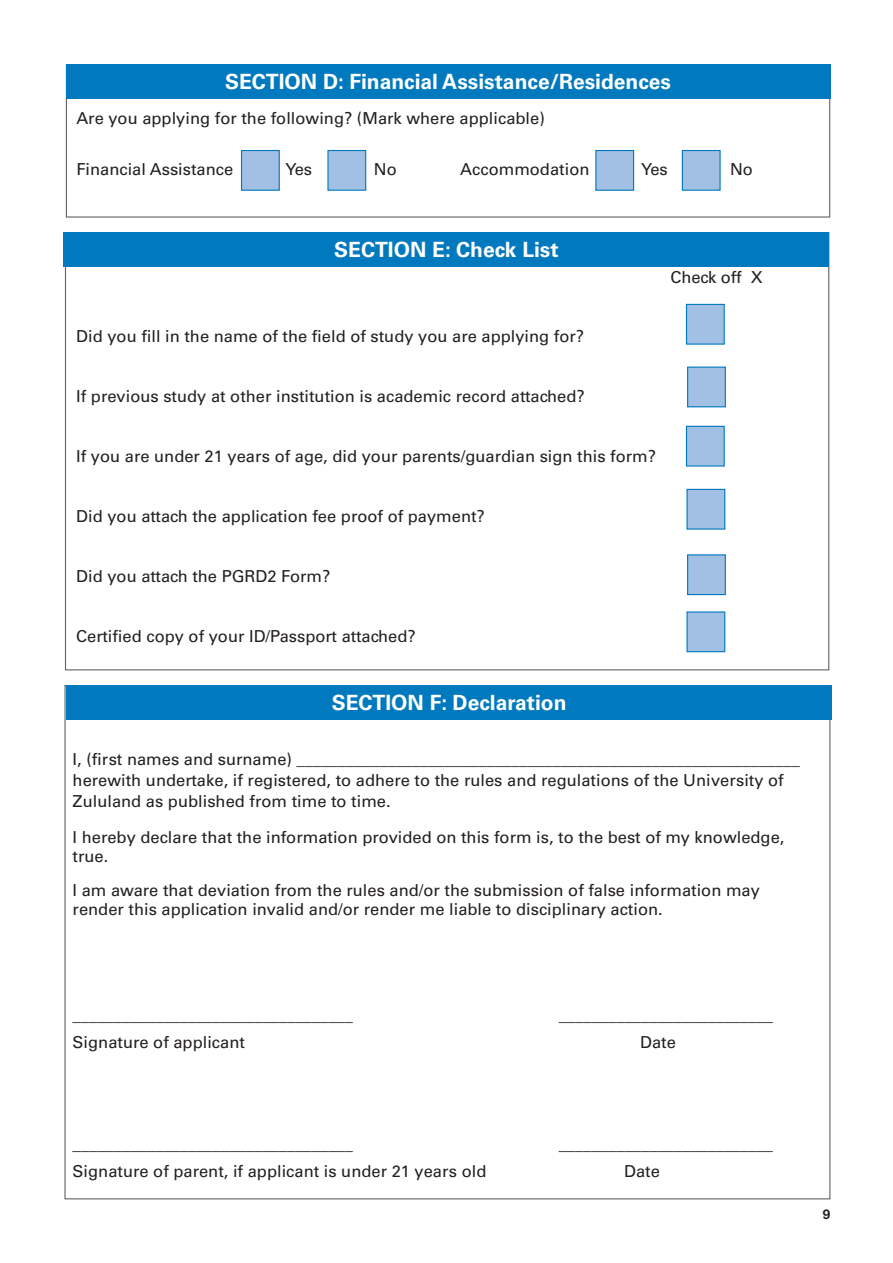
<style>
.page{position:relative;width:893px;height:1263px;background:#fff}
.page>*{position:absolute;margin:0;border:0;box-sizing:border-box;transform-origin:0 0}
.t1{font:700 21px "Univers LT Std";color:#fff}
.t2{font:16.5px/21px "Univers LT Std";color:#231f20}
.t3{font:700 13.5px "Helvetica Neue LT Std";color:#231f20}
</style>
<div class="page">
<div style="left:66px;top:64px;width:764px;height:35px;background:#0079be"></div>
<div style="left:241px;top:150px;width:39px;height:41px;background:#a1c0e3;border:1px solid #0079be"></div>
<div style="left:328px;top:151px;width:38px;height:39px;background:#a1c0e3"></div>
<div style="left:327px;top:150px;width:39px;height:41px;border:1px solid #0079be"></div>
<div style="left:595px;top:150px;width:39px;height:41px;background:#a1c0e3;border:1px solid #0079be"></div>
<div style="left:682px;top:151px;width:38px;height:39px;background:#a1c0e3"></div>
<div style="left:682px;top:150px;width:39px;height:41px;border:1px solid #0079be"></div>
<div style="left:64px;top:232px;width:765px;height:34px;background:#0079be"></div>
<div style="left:686px;top:304px;width:38px;height:40px;background:#a1c0e3"></div>
<div style="left:686px;top:304px;width:39px;height:41px;border:1px solid #0079be"></div>
<div style="left:688px;top:367px;width:37px;height:40px;background:#a1c0e3"></div>
<div style="left:687px;top:367px;width:39px;height:40px;border:1px solid #0079be"></div>
<div style="left:686px;top:426px;width:38px;height:40px;background:#a1c0e3"></div>
<div style="left:686px;top:426px;width:39px;height:41px;border:1px solid #0079be"></div>
<div style="left:687px;top:489px;width:38px;height:40px;background:#a1c0e3"></div>
<div style="left:686px;top:489px;width:39px;height:41px;border:1px solid #0079be"></div>
<div style="left:688px;top:555px;width:37px;height:40px;background:#a1c0e3"></div>
<div style="left:687px;top:554px;width:39px;height:41px;border:1px solid #0079be"></div>
<div style="left:687px;top:612px;width:38px;height:40px;background:#a1c0e3"></div>
<div style="left:686px;top:611px;width:39px;height:41px;border:1px solid #0079be"></div>
<div style="left:66px;top:685px;width:766px;height:34px;background:#0079be"></div>
<p class="t1" style="left:225px;top:69px;width:447px">SECTION D: Financial Assistance/Residences</p>
<p class="t2" style="left:76px;top:108px;width:470px">Are you applying for the following? (Mark where applicable)</p>
<p class="t2" style="left:76px;top:159px;width:158px">Financial Assistance</p>
<p class="t2" style="left:285px;top:159px;width:28px">Yes</p>
<p class="t2" style="left:374px;top:159px;width:24px">No</p>
<p class="t2" style="left:460px;top:159px;width:131px">Accommodation</p>
<p class="t2" style="left:641px;top:159px;width:28px">Yes</p>
<p class="t2" style="left:730px;top:159px;width:24px">No</p>
<p class="t1" style="left:334px;top:237px;width:226px">SECTION E: Check List</p>
<p class="t2" style="left:670px;top:267px;width:94px">Check off X</p>
<p class="t2" style="left:76px;top:326px;width:509px">Did you fill in the name of the field of study you are applying for?</p>
<p class="t2" style="left:76px;top:386px;width:510px">If previous study at other institution is academic record attached?</p>
<p class="t2" style="left:76px;top:446px;width:581px">If you are under 21 years of age, did your parents/guardian sign this form?</p>
<p class="t2" style="left:76px;top:506px;width:410px">Did you attach the application fee proof of payment?</p>
<p class="t2" style="left:76px;top:566px;width:256px">Did you attach the PGRD2 Form?</p>
<p class="t2" style="left:76px;top:626px;width:341px">Certified copy of your ID/Passport attached?</p>
<p class="t1" style="left:332px;top:690px;width:236px">SECTION F: Declaration</p>
<p class="t2" style="left:73px;top:748px;width:729px">I, (first names and surname) _____________________________________________________________ herewith undertake, if registered, to adhere to the rules and regulations of the University of<br>Zululand as published from time to time.</p>
<p class="t2" style="left:73px;top:827px;width:713px;line-height:18.9px">I hereby declare that the information provided on this form is, to the best of my knowledge, true.</p>
<p class="t2" style="left:73px;top:880px;width:689px;line-height:18.9px">I am aware that deviation from the rules and/or the submission of false information may render this application invalid and/or render me liable to disciplinary action.</p>
<p class="t2" style="left:73px;top:1004px;width:282px">__________________________________</p>
<p class="t2" style="left:559px;top:1004px;width:216px">__________________________</p>
<p class="t2" style="left:73px;top:1031px;width:174px">Signature of applicant</p>
<p class="t2" style="left:640px;top:1031px;width:37px">Date</p>
<p class="t2" style="left:73px;top:1133px;width:282px">__________________________________</p>
<p class="t2" style="left:559px;top:1133px;width:216px">__________________________</p>
<p class="t2" style="left:73px;top:1160px;width:415px">Signature of parent, if applicant is under 21 years old</p>
<p class="t2" style="left:624px;top:1160px;width:37px">Date</p>
<p class="t3" style="left:823px;top:1206px;width:9px">9</p>
</div>
